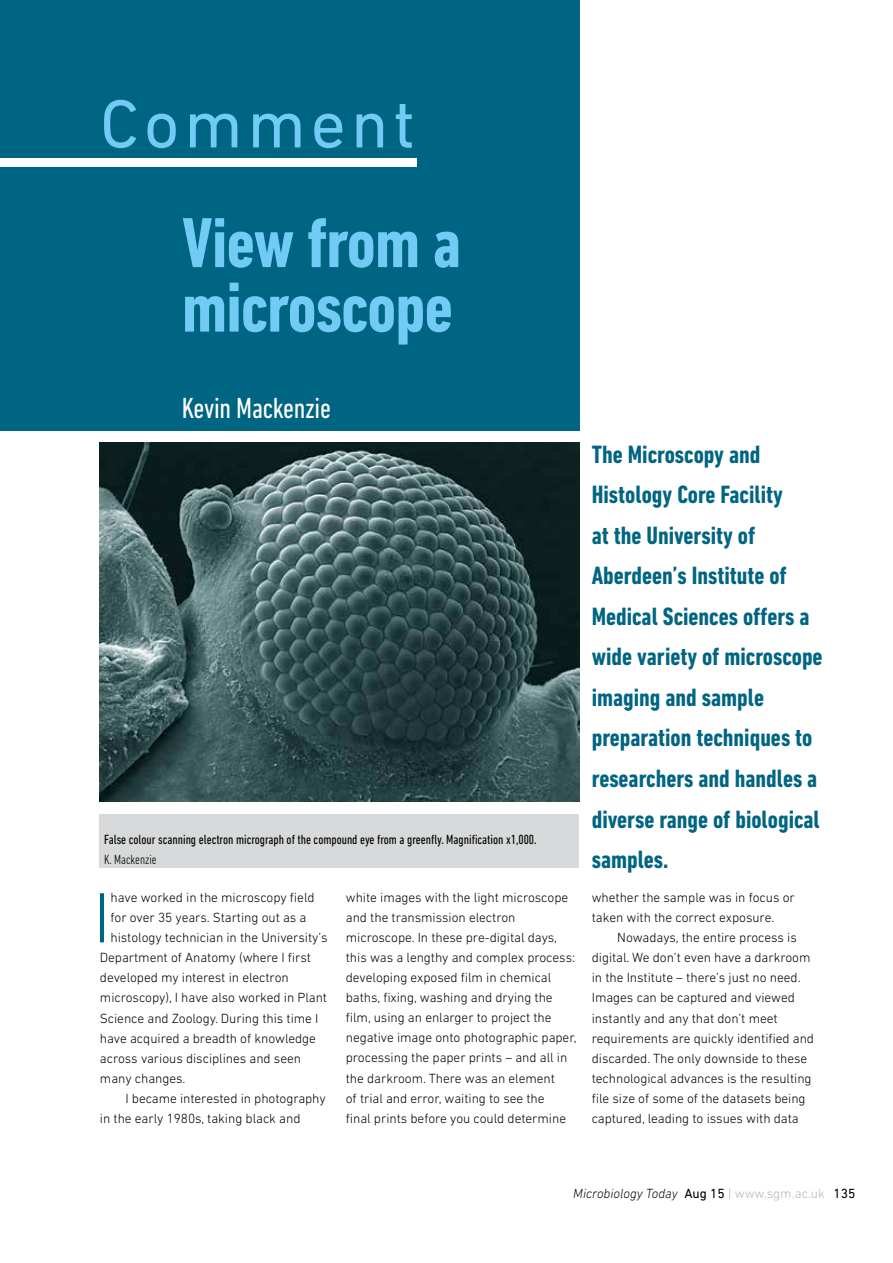
<style>
.page{position:relative;width:893px;height:1263px;background:#fff}
.page>*{position:absolute;margin:0;border:0;box-sizing:border-box;transform-origin:0 0}
.t1{font:300 72.45px "DIN Next LT Pro";color:#006582}
.t2{font:700 condensed 72px/64.5px "DIN Next LT Pro";letter-spacing:-.01em;color:#71cbf4}
.t3{font:69px "DIN Next LT Pro";letter-spacing:.07em;color:#71cbf4}
.t4{font:condensed 29.7px "DIN Next LT Pro";letter-spacing:-.01em;color:#fff}
.t5{font:700 condensed 25.5px/40.5px "DIN Next LT Pro";color:#006582}
.t6{font:300 13.5px/20px "DIN Next LT Pro";letter-spacing:-.005em;color:#000}
.t7{font:condensed 13.5px "DIN Next LT Pro";color:#000}
.t8{font:italic 300 13.5px "DIN Next LT Pro";color:#000}
.t9{font:300 condensed 13.5px "DIN Next LT Pro";color:#000}
.s1{font-weight:400;font-style:normal}
.s2{font-style:normal;color:#b2b8bc}
</style>
<div class="page">
<div style="left:0;top:0;width:579px;height:431px;background:#006582"></div>
<div style="left:0;top:158px;width:417px;height:9px;background:#fff"></div>
<div style="left:100px;top:814px;width:479px;height:54px;background:#d7d9da"></div>
<img style="left:100px;top:443px;width:479px;height:358px">
<h3 class="t3" style="left:100px;top:84px;width:317px">Comment</h3>
<h2 class="t2" style="left:182px;top:211px;width:281px">View from a microscope</h2>
<h3 class="t4" style="left:182px;top:391px;width:151px">Kevin Mackenzie</h3>
<p class="t7" style="left:104px;top:832px;width:434px">False colour scanning electron micrograph of the compound eye from a greenfly. Magnification x1,000.</p>
<p class="t9" style="left:104px;top:851px;width:54px">K. Mackenzie</p>
<h1 class="t1" style="left:93px;top:876px;width:19px">I</h1>
<p class="t6" style="left:110px;top:888px;width:206px">have worked in the microscopy field</p>
<p class="t6" style="left:110px;top:908px;width:198px">for over 35 years. Starting out as a</p>
<p class="t6" style="left:110px;top:928px;width:219px">histology technician in the University’s</p>
<p class="t6" style="left:100px;top:948px;width:213px">Department of Anatomy (where I first</p>
<p class="t6" style="left:100px;top:968px;width:190px">developed my interest in electron</p>
<p class="t6" style="left:100px;top:988px;width:229px">microscopy), I have also worked in Plant</p>
<p class="t6" style="left:100px;top:1008px;width:220px">Science and Zoology. During this time I</p>
<p class="t6" style="left:100px;top:1028px;width:218px">have acquired a breadth of knowledge</p>
<p class="t6" style="left:100px;top:1048px;width:203px">across various disciplines and seen</p>
<p class="t6" style="left:100px;top:1068px;width:87px">many changes.</p>
<p class="t6" style="left:125px;top:1088px;width:202px">I became interested in photography</p>
<p class="t6" style="left:100px;top:1108px;width:202px">in the early 1980s, taking black and</p>
<p class="t6" style="left:346px;top:887px;width:232px">white images with the light microscope and the transmission electron microscope. In these pre-digital days, this was a lengthy and complex process: developing exposed film in chemical baths, fixing, washing and drying the film, using an enlarger to project the negative image onto photographic paper, processing the paper prints – and all in the darkroom. There was an element<br>of trial and error, waiting to see the<br>final prints before you could determine</p>
<p class="t5" style="left:592px;top:434px;width:232px">The Microscopy and<br>Histology Core Facility<br>at the University of<br>Aberdeen’s Institute of<br>Medical Sciences offers a wide variety of microscope imaging and sample preparation techniques to researchers and handles a diverse range of biological samples.</p>
<p class="t6" style="left:592px;top:888px;width:205px">whether the sample was in focus or taken with the correct exposure.</p>
<p class="t6" style="left:592px;top:928px;width:224px;text-indent:26px">Nowadays, the entire process is digital. We don’t even have a darkroom in the Institute – there’s just no need.<br>Images can be captured and viewed instantly and any that don’t meet requirements are quickly identified and discarded. The only downside to these technological advances is the resulting file size of some of the datasets being captured, leading to issues with data</p>
<p class="t8" style="left:573px;top:1185px;width:284px">Microbiology Today <span class="s1">Aug 15</span> <span class="s2">| www.sgm.ac.uk</span> <span class="s1">135</span></p>
</div>
